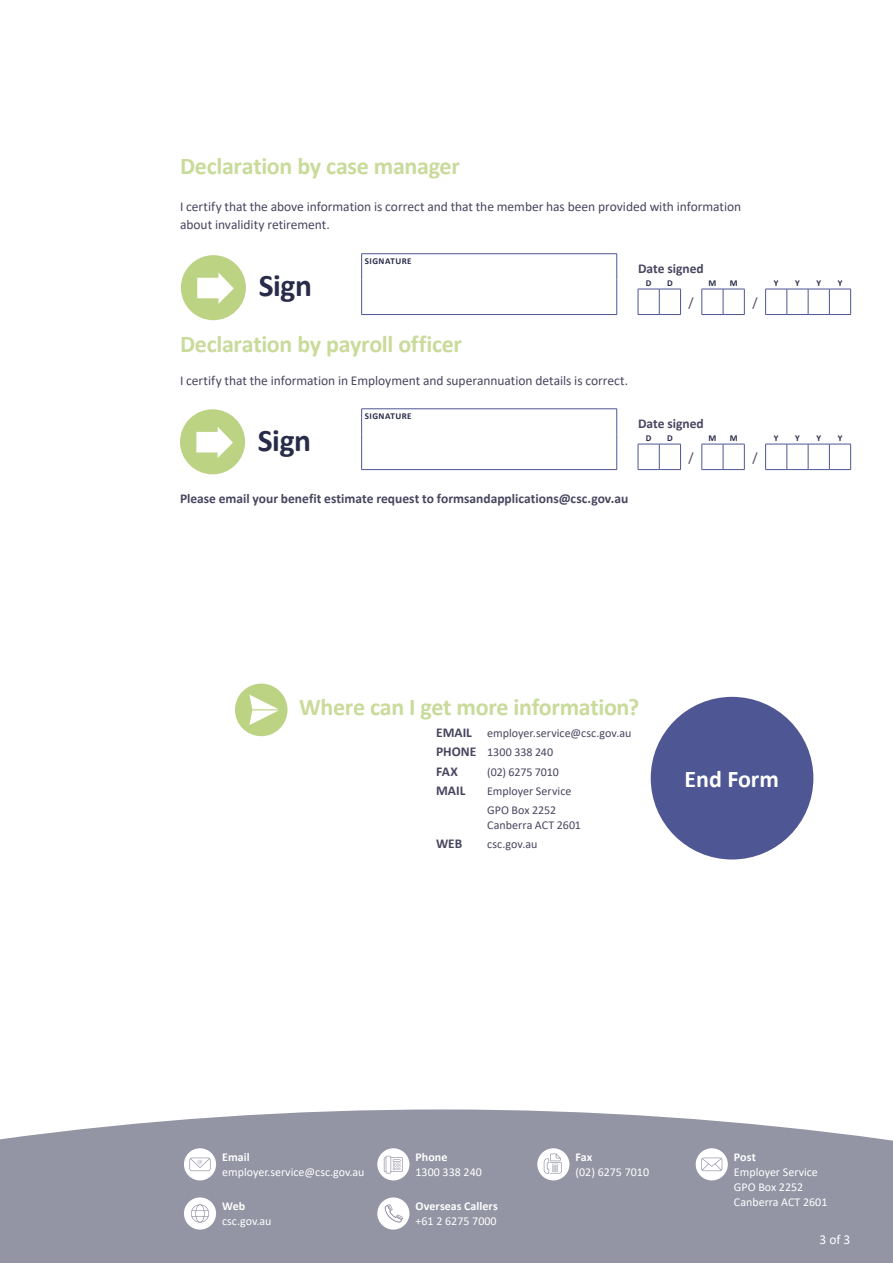
<style>
.page{position:relative;width:893px;height:1263px;background:#fff}
.page>*{position:absolute;margin:0;border:0;box-sizing:border-box;transform-origin:0 0}
.t1{font:700 31.5px "Calibri";letter-spacing:-.015em;color:#282c48}
.t2{font:700 24px "Calibri";letter-spacing:-.015em;color:#c9db9a}
.t3{font:700 24px "Calibri";color:#fff}
.t4{font:13.5px/18px "Calibri";letter-spacing:-.005em;color:#48465f}
.t5{font:700 13.5px "Calibri";color:#48465f}
.t6{font:13.5px "Calibri";color:#fff}
.t7{font:12px/15px "Calibri";color:#fff}
.t8{font:12px/19.2px "Calibri";color:#48465f}
.t9{font:700 12px "Calibri";letter-spacing:.005em;color:#fff}
.t10{font:10.5px/21px "Calibri";color:#fff}
.t11{font:700 9px "Calibri";letter-spacing:.05em;color:#282c48}
.s1{font-weight:700;font-size:13.5px}
.s2{font-weight:700}
</style>
<div class="page">
<div style="left:0;top:1111px;width:893px;height:152px;background:#9394a4"></div>
<div style="left:184px;top:1148px;width:32px;height:32px;background:#fff;border-radius:50%"></div>
<svg style="left:185px;top:1156px;width:26px;height:15px"></svg>
<div style="left:377px;top:1148px;width:32px;height:32px;background:#fff;border-radius:50%"></div>
<svg style="left:384px;top:1156px;width:19px;height:17px"></svg>
<div style="left:537px;top:1148px;width:32px;height:32px;background:#fff;border-radius:50%"></div>
<svg style="left:544px;top:1153px;width:18px;height:21px"></svg>
<div style="left:696px;top:1148px;width:32px;height:32px;background:#fff;border-radius:50%"></div>
<svg style="left:701px;top:1157px;width:21px;height:14px"></svg>
<div style="left:184px;top:1197px;width:32px;height:32px;background:#fff;border-radius:50%"></div>
<svg style="left:187px;top:1203px;width:22px;height:19px"></svg>
<div style="left:377px;top:1197px;width:32px;height:32px;background:#fff;border-radius:50%"></div>
<svg style="left:385px;top:1204px;width:18px;height:18px"></svg>
<hr style="left:361px;top:314px;width:256px;height:1px;background:#4e5693">
<hr style="left:361px;top:253px;width:256px;height:1px;background:#4e5693">
<svg style="left:361px;top:254px;width:1px;height:60px"></svg>
<svg style="left:616px;top:254px;width:1px;height:60px"></svg>
<svg style="left:638px;top:289px;width:43px;height:26px"></svg>
<svg style="left:702px;top:289px;width:43px;height:26px"></svg>
<svg style="left:765px;top:289px;width:86px;height:26px"></svg>
<hr style="left:361px;top:469px;width:256px;height:1px;background:#4e5693">
<hr style="left:361px;top:408px;width:256px;height:1px;background:#4e5693">
<svg style="left:361px;top:409px;width:1px;height:60px"></svg>
<svg style="left:616px;top:409px;width:1px;height:60px"></svg>
<svg style="left:638px;top:444px;width:43px;height:26px"></svg>
<svg style="left:702px;top:444px;width:43px;height:26px"></svg>
<svg style="left:765px;top:444px;width:86px;height:26px"></svg>
<div style="left:651px;top:697px;width:162px;height:162px;background:#4e5693;border-radius:50%"></div>
<div style="left:235px;top:684px;width:53px;height:52px;background:#bcd383;border-radius:50%"></div>
<svg style="left:249px;top:695px;width:30px;height:30px"></svg>
<div style="left:180px;top:409px;width:65px;height:65px;background:#bcd383;border-radius:50%"></div>
<svg style="left:196px;top:427px;width:37px;height:31px"></svg>
<div style="left:181px;top:255px;width:65px;height:65px;background:#bcd383;border-radius:50%"></div>
<svg style="left:197px;top:272px;width:37px;height:32px"></svg>
<h2 class="t2" style="left:180px;top:149px;width:281px">Declaration by case manager</h2>
<p class="t4" style="left:180px;top:197px;width:563px">I certify that the above information is correct and that the member has been provided with information about invalidity retirement.</p>
<p class="t11" style="left:365px;top:254px;width:48px">SIGNATURE</p>
<p class="t5" style="left:638px;top:259px;width:67px">Date signed</p>
<p class="t11" style="left:646px;top:277px;width:7px">D</p>
<p class="t11" style="left:667px;top:277px;width:7px">D</p>
<p class="t11" style="left:708px;top:277px;width:9px">M</p>
<p class="t11" style="left:730px;top:277px;width:9px">M</p>
<p class="t11" style="left:774px;top:277px;width:6px">Y</p>
<p class="t11" style="left:795px;top:277px;width:6px">Y</p>
<p class="t11" style="left:816px;top:277px;width:6px">Y</p>
<p class="t11" style="left:838px;top:277px;width:6px">Y</p>
<p class="t4" style="left:689px;top:293px;width:7px">/</p>
<p class="t4" style="left:752px;top:293px;width:7px">/</p>
<h2 class="t2" style="left:180px;top:327px;width:284px">Declaration by payroll officer</h2>
<p class="t4" style="left:180px;top:371px;width:450px">I certify that the information in Employment and superannuation details is correct.</p>
<p class="t11" style="left:365px;top:409px;width:48px">SIGNATURE</p>
<p class="t5" style="left:638px;top:414px;width:67px">Date signed</p>
<p class="t11" style="left:646px;top:432px;width:7px">D</p>
<p class="t11" style="left:667px;top:432px;width:7px">D</p>
<p class="t11" style="left:708px;top:432px;width:9px">M</p>
<p class="t11" style="left:730px;top:432px;width:9px">M</p>
<p class="t11" style="left:774px;top:432px;width:6px">Y</p>
<p class="t11" style="left:795px;top:432px;width:6px">Y</p>
<p class="t11" style="left:816px;top:432px;width:6px">Y</p>
<p class="t11" style="left:838px;top:432px;width:6px">Y</p>
<p class="t4" style="left:689px;top:448px;width:7px">/</p>
<p class="t4" style="left:752px;top:448px;width:7px">/</p>
<p class="t5" style="left:180px;top:488px;width:450px">Please email your benefit estimate request to formsandapplications@csc.gov.au</p>
<h1 class="t1" style="left:259px;top:264px;width:55px">Sign</h1>
<h1 class="t1" style="left:258px;top:418px;width:55px">Sign</h1>
<h2 class="t2" style="left:299px;top:690px;width:342px">Where can I get more information?</h2>
<p class="t8" style="left:436px;top:723px;width:197px"><span class="s1">EMAIL</span> employer.service@csc.gov.au<br><span class="s1">PHONE</span> 1300 338 240</p>
<p class="t5" style="left:436px;top:762px;width:23px">FAX</p>
<p class="t8" style="left:487px;top:762px;width:73px">(02) 6275 7010</p>
<p class="t5" style="left:436px;top:781px;width:31px">MAIL</p>
<p class="t8" style="left:487px;top:781px;width:86px">Employer Service<br>GPO Box 2252</p>
<p class="t8" style="left:487px;top:815px;width:95px">Canberra ACT 2601</p>
<p class="t5" style="left:436px;top:834px;width:28px">WEB</p>
<p class="t8" style="left:487px;top:834px;width:52px">csc.gov.au</p>
<h2 class="t3" style="left:684px;top:762px;width:96px">End Form</h2>
<p class="t10" style="left:218px;top:1143px;width:145px">Email<br><span class="s2">PSSap:</span> employers@pssap.com.au</p>
<p class="t9" style="left:222px;top:1148px;width:29px">Email</p>
<p class="t7" style="left:222px;top:1164px;width:144px">employer.service@csc.gov.au</p>
<p class="t9" style="left:416px;top:1148px;width:33px">Phone</p>
<p class="t7" style="left:416px;top:1164px;width:68px">1300 338 240</p>
<p class="t9" style="left:576px;top:1148px;width:18px">Fax</p>
<p class="t7" style="left:576px;top:1164px;width:75px">(02) 6275 7010</p>
<p class="t9" style="left:734px;top:1148px;width:23px">Post</p>
<p class="t7" style="left:734px;top:1164px;width:85px">Employer Service<br>GPO Box 2252</p>
<p class="t10" style="left:702px;top:1164px;width:91px"><span class="s2">PSSap:</span> 1300 364 144</p>
<p class="t10" style="left:218px;top:1193px;width:21px">Web</p>
<p class="t9" style="left:222px;top:1197px;width:25px">Web</p>
<p class="t7" style="left:222px;top:1213px;width:51px">csc.gov.au</p>
<p class="t9" style="left:416px;top:1197px;width:84px">Overseas Callers</p>
<p class="t7" style="left:416px;top:1213px;width:83px">+61 2 6275 7000</p>
<p class="t7" style="left:734px;top:1194px;width:95px">Canberra ACT 2601</p>
<p class="t6" style="left:819px;top:1230px;width:33px">3 of 3</p>
</div>
